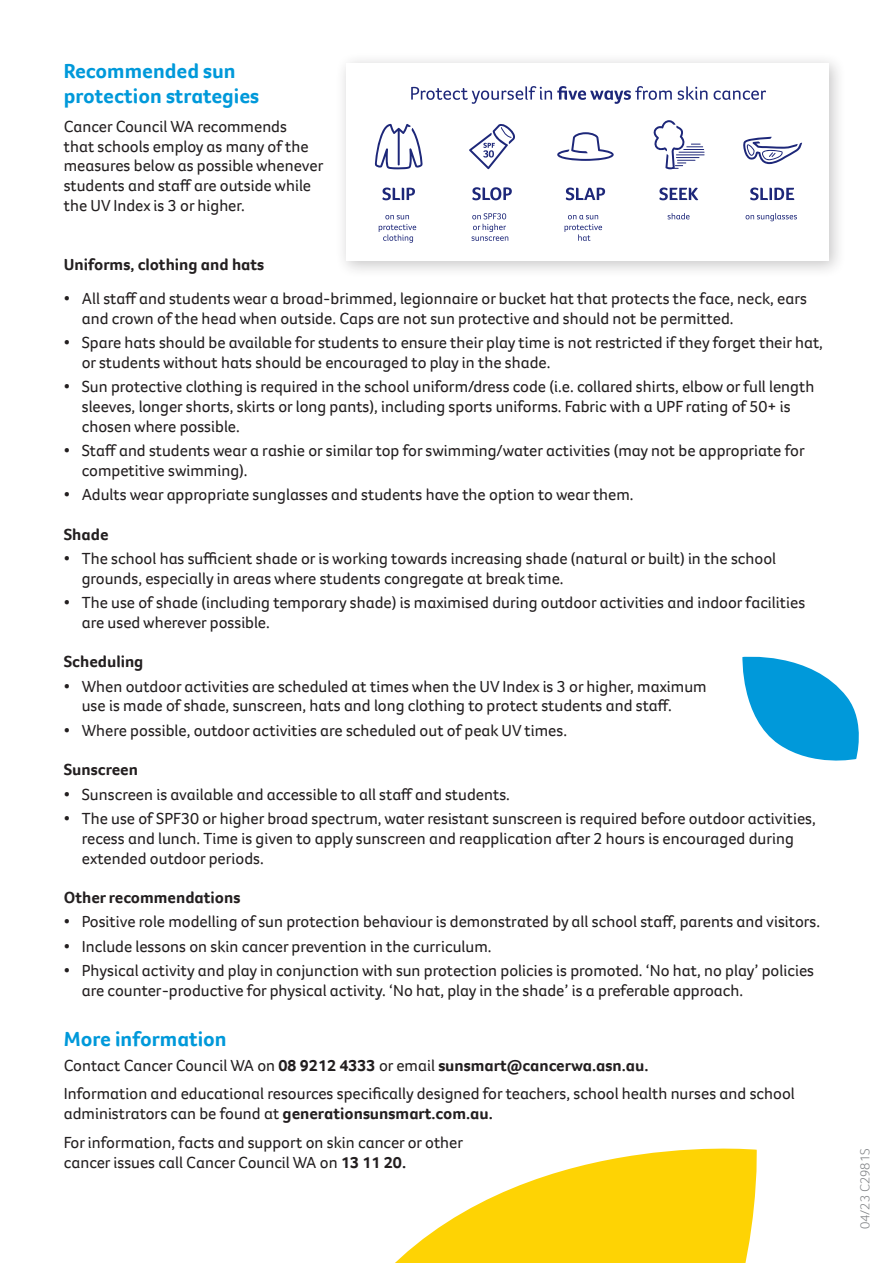
<style>
.page{position:relative;width:893px;height:1263px;background:#fff}
.page>*{position:absolute;margin:0;border:0;box-sizing:border-box;transform-origin:0 0}
.t1{font:700 21px/25.2px "Foco CC";color:#0099da}
.t2{font:16.5px/19.8px "Foco CC";color:#231f20}
.t3{font:700 16.5px "Foco CC";color:#231f20}
.t4{font:300 13.5px "Foco CC";color:#808285}
.s1{font-weight:700}
</style>
<div class="page">
<div style="left:335px;top:52px;width:512px;height:226px;background:#231f20;opacity:.25"></div>
<div style="left:347px;top:63px;width:482px;height:198px;background:#fff"></div>
<svg style="left:411px;top:86px;width:261px;height:18px"></svg>
<svg style="left:678px;top:86px;width:29px;height:14px"></svg>
<svg style="left:714px;top:91px;width:52px;height:9px"></svg>
<svg style="left:382px;top:188px;width:33px;height:12px"></svg>
<svg style="left:472px;top:187px;width:40px;height:13px"></svg>
<svg style="left:566px;top:188px;width:39px;height:12px"></svg>
<svg style="left:659px;top:188px;width:39px;height:12px"></svg>
<svg style="left:750px;top:188px;width:44px;height:12px"></svg>
<svg style="left:374px;top:124px;width:49px;height:45px"></svg>
<svg style="left:469px;top:124px;width:46px;height:45px"></svg>
<svg style="left:557px;top:132px;width:57px;height:29px"></svg>
<svg style="left:653px;top:120px;width:51px;height:49px"></svg>
<svg style="left:743px;top:137px;width:59px;height:27px"></svg>
<svg style="left:379px;top:215px;width:37px;height:28px"></svg>
<svg style="left:472px;top:213px;width:36px;height:28px"></svg>
<svg style="left:565px;top:215px;width:37px;height:26px"></svg>
<svg style="left:668px;top:213px;width:22px;height:6px"></svg>
<svg style="left:746px;top:213px;width:51px;height:8px"></svg>
<svg style="left:395px;top:1148px;width:362px;height:115px;fill:#fed304"></svg>
<svg style="left:742px;top:656px;width:117px;height:105px"></svg>
<p class="t1" style="left:64px;top:60px;width:197px">Recommended sun protection strategies</p>
<p class="t2" style="left:64px;top:116px;width:261px">Cancer Council WA recommends<br>that schools employ as many of the measures below as possible whenever students and staff are outside while the UV Index is 3 or higher.</p>
<p class="t3" style="left:64px;top:258px;width:202px">Uniforms, clothing and hats</p>
<p class="t2" style="left:82px;top:289px;width:727px;text-indent:-18px">• All staff and students wear a broad-brimmed, legionnaire or bucket hat that protects the face, neck, ears and crown of the head when outside. Caps are not sun protective and should not be permitted.</p>
<p class="t2" style="left:82px;top:334px;width:743px;text-indent:-18px">• Spare hats should be available for students to ensure their play time is not restricted if they forget their hat, or students without hats should be encouraged to play in the shade.</p>
<p class="t2" style="left:82px;top:378px;width:734px;text-indent:-18px">• Sun protective clothing is required in the school uniform/dress code (i.e. collared shirts, elbow or full length sleeves, longer shorts, skirts or long pants), including sports uniforms. Fabric with a UPF rating of 50+ is chosen where possible.</p>
<p class="t2" style="left:82px;top:442px;width:725px;text-indent:-18px">• Staff and students wear a rashie or similar top for swimming/water activities (may not be appropriate for competitive swimming).</p>
<p class="t2" style="left:64px;top:486px;width:571px">• Adults wear appropriate sunglasses and students have the option to wear them.</p>
<p class="t3" style="left:64px;top:527px;width:46px">Shade</p>
<p class="t2" style="left:82px;top:550px;width:696px;text-indent:-18px">• The school has sufficient shade or is working towards increasing shade (natural or built) in the school grounds, especially in areas where students congregate at break time.</p>
<p class="t2" style="left:82px;top:594px;width:725px;text-indent:-18px">• The use of shade (including temporary shade) is maximised during outdoor activities and indoor facilities are used wherever possible.</p>
<p class="t3" style="left:64px;top:655px;width:81px">Scheduling</p>
<p class="t2" style="left:82px;top:677px;width:626px;text-indent:-18px">• When outdoor activities are scheduled at times when the UV Index is 3 or higher, maximum use is made of shade, sunscreen, hats and long clothing to protect students and staff.</p>
<p class="t2" style="left:64px;top:721px;width:505px">• Where possible, outdoor activities are scheduled out of peak UV times.</p>
<p class="t3" style="left:64px;top:763px;width:76px">Sunscreen</p>
<p class="t2" style="left:64px;top:785px;width:448px">• Sunscreen is available and accessible to all staff and students.</p>
<p class="t2" style="left:82px;top:810px;width:736px;text-indent:-18px">• The use of SPF30 or higher broad spectrum, water resistant sunscreen is required before outdoor activities, recess and lunch. Time is given to apply sunscreen and reapplication after 2 hours is encouraged during extended outdoor periods.</p>
<p class="t3" style="left:64px;top:891px;width:178px">Other recommendations</p>
<p class="t2" style="left:64px;top:913px;width:758px">• Positive role modelling of sun protection behaviour is demonstrated by all school staff, parents and visitors.</p>
<p class="t2" style="left:64px;top:937px;width:429px">• Include lessons on skin cancer prevention in the curriculum.</p>
<p class="t2" style="left:82px;top:962px;width:734px;text-indent:-18px">• Physical activity and play in conjunction with sun protection policies is promoted. ‘No hat, no play’ policies are counter-productive for physical activity. ‘No hat, play in the shade’ is a preferable approach.</p>
<p class="t1" style="left:64px;top:1028px;width:164px">More information</p>
<p class="t2" style="left:64px;top:1050px;width:733px;line-height:28.8px">Contact Cancer Council WA on <span class="s1">08 9212 4333</span> or email <span class="s1">sunsmart@cancerwa.asn.au.<br></span>Information and educational resources specifically designed for teachers, school health nurses and school</p>
<p class="t2" style="left:64px;top:1100px;width:430px;line-height:28.8px">administrators can be found at <span class="s1">generationsunsmart.com.au.<br></span>For information, facts and support on skin cancer or other</p>
<p class="t2" style="left:64px;top:1152px;width:344px">cancer issues call Cancer Council WA on <span class="s1">13 11 20.</span></p>
<p class="t4" style="left:857px;top:1229px;width:82px;rotate:-90deg">04/23 C2981S</p>
</div>
